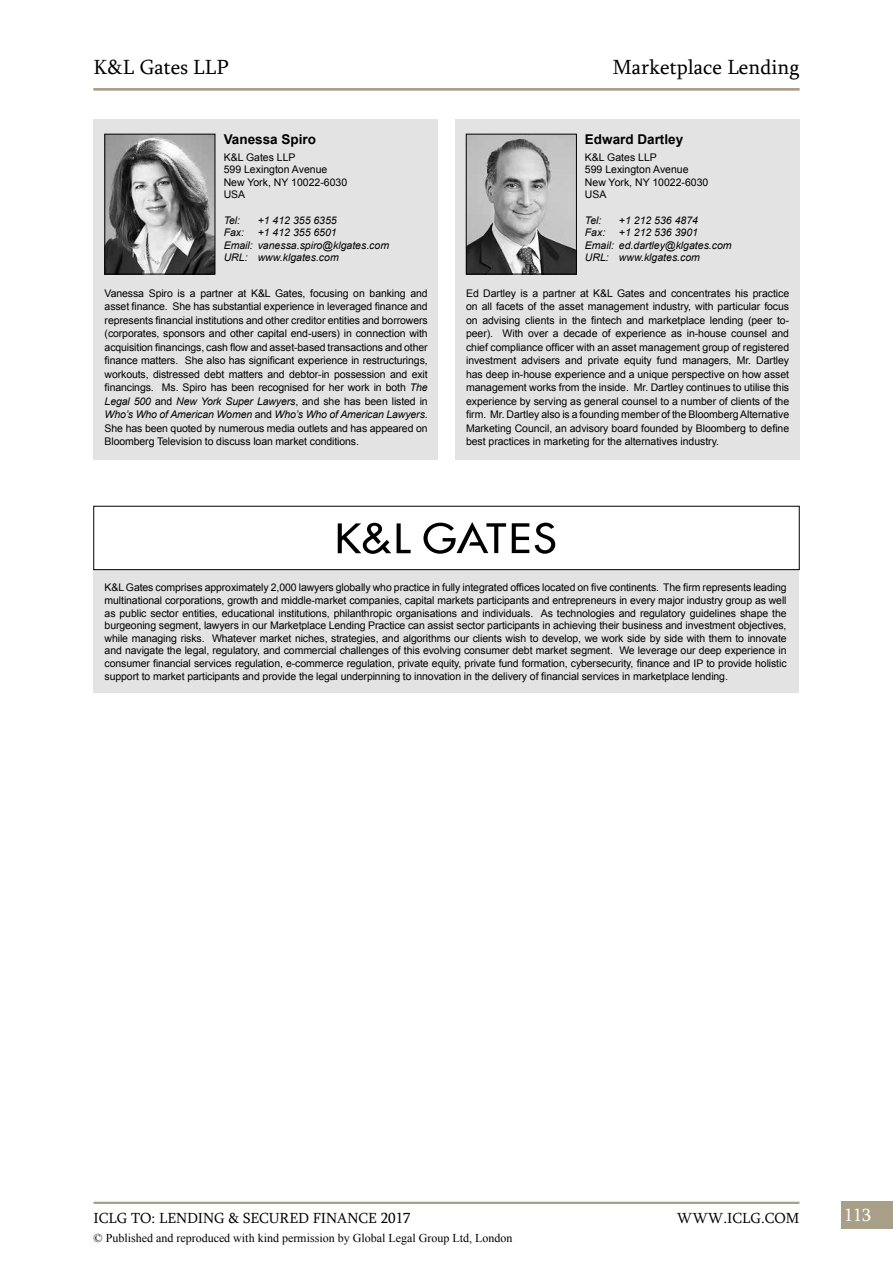
<style>
.page{position:relative;width:893px;height:1263px;background:#fff}
.page>*{position:absolute;margin:0;border:0;box-sizing:border-box;transform-origin:0 0}
.t1{font:21px "Sylfaen";color:#000}
.t2{font:18px "Sylfaen";color:#fff}
.t3{font:15px "Sylfaen";color:#000}
.t4{font:700 13.5px "Arial";color:#000}
.t5{font:12px "Times New Roman";color:#000}
.t6{font:10.5px/13.5px "Arial";letter-spacing:-.005em;color:#000;text-align:justify}
.t7{font:italic 10.5px/12.6px "Arial";color:#000}
.s1{font-style:italic}
</style>
<div class="page">
<div style="left:841px;top:1201px;width:52px;height:28px;background:#a89f88"></div>
<hr style="left:94px;top:1202px;width:705px;height:2px;background:#a89f88">
<div style="left:94px;top:119px;width:344px;height:340px;background:#e3e3e3"></div>
<div style="left:94px;top:570px;width:705px;height:123px;background:#e3e3e3"></div>
<div style="left:455px;top:119px;width:344px;height:340px;background:#e3e3e3"></div>
<img style="left:107px;top:136px;width:106px;height:136px">
<div style="left:105px;top:134px;width:110px;height:140px;border:1px solid #000"></div>
<svg style="left:338px;top:523px;width:53px;height:31px"></svg>
<svg style="left:397px;top:523px;width:14px;height:30px"></svg>
<svg style="left:423px;top:522px;width:83px;height:32px"></svg>
<svg style="left:512px;top:523px;width:17px;height:30px"></svg>
<svg style="left:535px;top:523px;width:20px;height:31px"></svg>
<div style="left:94px;top:506px;width:705px;height:64px;border:1px solid #000"></div>
<img style="left:468px;top:136px;width:107px;height:136px">
<div style="left:466px;top:134px;width:111px;height:140px;border:1px solid #000"></div>
<hr style="left:94px;top:88px;width:705px;height:2px;background:#a89f88">
<h1 class="t1" style="left:94px;top:53px;width:137px">K&amp;L Gates LLP</h1>
<h1 class="t1" style="left:613px;top:53px;width:188px">Marketplace Lending</h1>
<p class="t4" style="left:224px;top:130px;width:94px">Vanessa Spiro</p>
<p class="t6" style="left:224px;top:151px;width:125px;line-height:12.6px;text-align:left">K&amp;L Gates LLP<br>599 Lexington Avenue<br>New York, NY 10022-6030<br>USA</p>
<p class="t7" style="left:224px;top:214px;width:18px">Tel:</p>
<p class="t7" style="left:258px;top:214px;width:81px">+1 412 355 6355</p>
<p class="t7" style="left:224px;top:226px;width:22px">Fax:</p>
<p class="t7" style="left:224px;top:226px;width:167px;text-indent:34px">+1 412 355 6501<br>Email: vanessa.spiro@klgates.com<br>URL: www.klgates.com</p>
<p class="t4" style="left:585px;top:130px;width:100px">Edward Dartley</p>
<p class="t6" style="left:585px;top:151px;width:125px;line-height:12.6px;text-align:left">K&amp;L Gates LLP<br>599 Lexington Avenue<br>New York, NY 10022-6030<br>USA</p>
<p class="t7" style="left:585px;top:214px;width:18px">Tel:</p>
<p class="t7" style="left:619px;top:214px;width:81px">+1 212 536 4874</p>
<p class="t7" style="left:585px;top:226px;width:22px">Fax:</p>
<p class="t7" style="left:585px;top:226px;width:148px;text-indent:34px">+1 212 536 3901<br>Email: ed.dartley@klgates.com<br>URL: www.klgates.com</p>
<p class="t6" style="left:105px;top:286px;width:325px">Vanessa Spiro is a partner at K&amp;L Gates, focusing on banking and asset finance. She has substantial experience in leveraged finance and represents financial institutions and other creditor entities and borrowers (corporates, sponsors and other capital end-users) in connection with acquisition financings, cash flow and asset-based transactions and other finance matters. She also has significant experience in restructurings, workouts, distressed debt matters and debtor-in possession and exit financings. Ms. Spiro has been recognised for her work in both <span class="s1">The Legal 500</span> and <span class="s1">New York Super Lawyers</span>, and she has been listed in <span class="s1">Who’s Who of American Women</span> and <span class="s1">Who’s Who of American Lawyers</span>.<br>She has been quoted by numerous media outlets and has appeared on Bloomberg Television to discuss loan market conditions.</p>
<p class="t6" style="left:466px;top:286px;width:325px">Ed Dartley is a partner at K&amp;L Gates and concentrates his practice on all facets of the asset management industry, with particular focus on advising clients in the fintech and marketplace lending (peer to&shy;peer). With over a decade of experience as in-house counsel and chief compliance officer with an asset management group of registered investment advisers and private equity fund managers, Mr. Dartley has deep in-house experience and a unique perspective on how asset management works from the inside. Mr. Dartley continues to utilise this experience by serving as general counsel to a number of clients of the firm. Mr. Dartley also is a founding member of the Bloomberg Alternative Marketing Council, an advisory board founded by Bloomberg to define best practices in marketing for the alternatives industry.</p>
<p class="t6" style="left:105px;top:581px;width:683px;line-height:12.6px">K&amp;L Gates comprises approximately 2,000 lawyers globally who practice in fully integrated offices located on five continents. The firm represents leading multinational corporations, growth and middle-market companies, capital markets participants and entrepreneurs in every major industry group as well as public sector entities, educational institutions, philanthropic organisations and individuals. As technologies and regulatory guidelines shape the burgeoning segment, lawyers in our Marketplace Lending Practice can assist sector participants in achieving their business and investment objectives, while managing risks. Whatever market niches, strategies, and algorithms our clients wish to develop, we work side by side with them to innovate and navigate the legal, regulatory, and commercial challenges of this evolving consumer debt market segment. We leverage our deep experience in consumer financial services regulation, e-commerce regulation, private equity, private fund formation, cybersecurity, finance and IP to provide holistic support to market participants and provide the legal underpinning to innovation in the delivery of financial services in marketplace lending.</p>
<h3 class="t3" style="left:94px;top:1208px;width:319px">ICLG TO: LENDING &amp; SECURED FINANCE 2017</h3>
<h3 class="t3" style="left:677px;top:1208px;width:124px">WWW.ICLG.COM</h3>
<h2 class="t2" style="left:844px;top:1202px;width:28px">113</h2>
<p class="t5" style="left:94px;top:1229px;width:420px">© Published and reproduced with kind permission by Global Legal Group Ltd, London</p>
</div>
